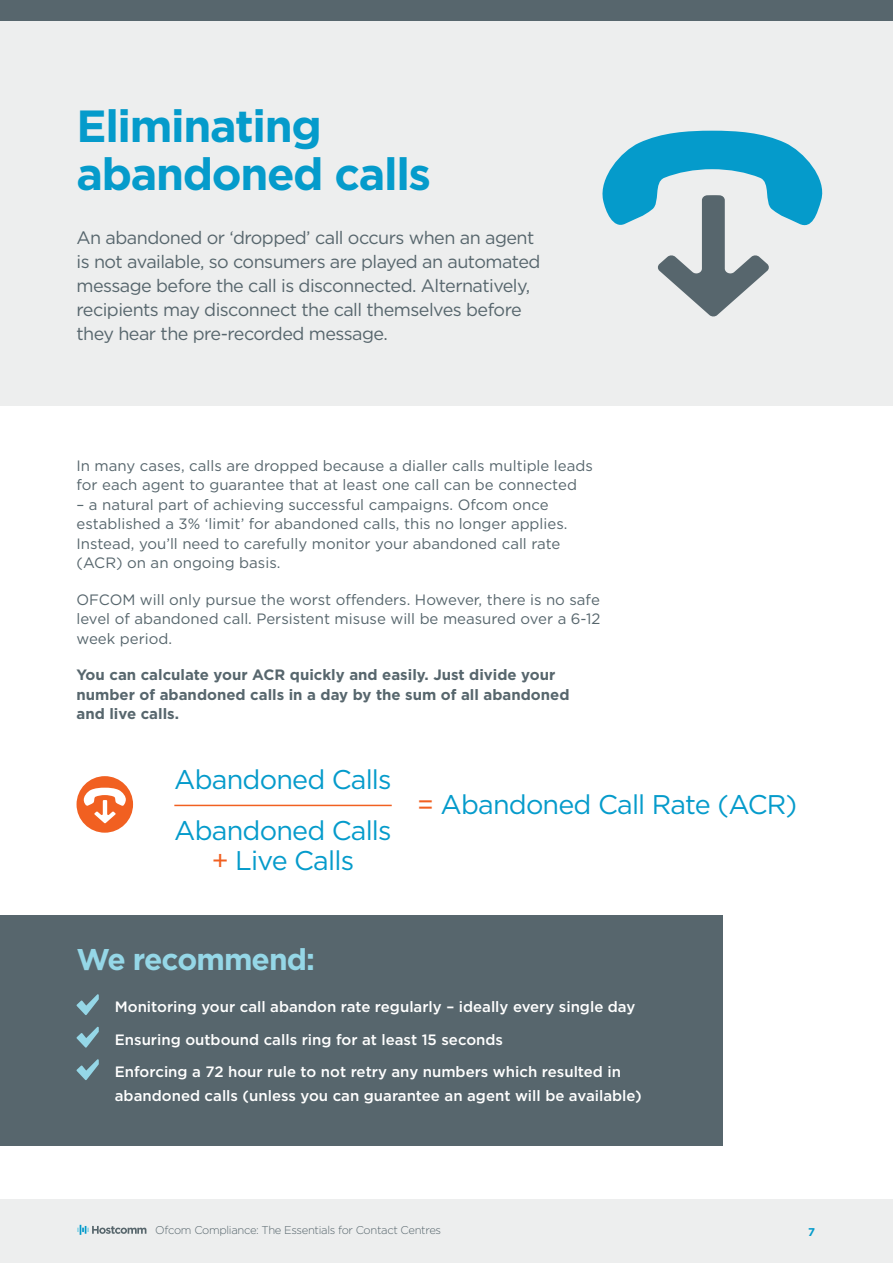
<style>
.page{position:relative;width:893px;height:1263px;background:#fff}
.page>*{position:absolute;margin:0;border:0;box-sizing:border-box;transform-origin:0 0}
.t1{font:700 45px/48px "Gotham";letter-spacing:-.03em;color:#059bcb}
.t2{font:700 30px "Gotham";letter-spacing:-.03em;color:#95d7e7}
.t3{font:27px/51.3px "Gotham";letter-spacing:-.03em;color:#059bcb}
.t4{font:18px/24px "Gotham";letter-spacing:-.03em;color:#57666d}
.t5{font:15px/19.5px "Gotham";color:#57666d}
.t6{font:500 15px/32.5px "Gotham";color:#fff}
.t7{font:700 15px/19.5px "Gotham";color:#57666d}
.t8{font:300 11.25px "Gotham";letter-spacing:-.03em;color:#57666d}
.t9{font:700 11.25px "Gotham";color:#059bcb}
.s1{color:#f16021}
</style>
<div class="page">
<div style="left:0;top:1199px;width:893px;height:64px;background:#edeeee"></div>
<svg style="left:77px;top:1225px;width:69px;height:10px"></svg>
<div style="left:0;top:0;width:893px;height:21px;background:#57666d"></div>
<div style="left:0;top:21px;width:893px;height:384px;background:#edeeee"></div>
<div style="left:0;top:915px;width:723px;height:230px;background:#57666d"></div>
<svg style="left:76px;top:994px;width:23px;height:21px"></svg>
<svg style="left:76px;top:1027px;width:23px;height:20px"></svg>
<svg style="left:76px;top:1059px;width:23px;height:21px"></svg>
<div style="left:77px;top:776px;width:56px;height:57px;background:#f16021;border-radius:50%"></div>
<svg style="left:83px;top:788px;width:44px;height:35px"></svg>
<hr style="left:174px;top:805px;width:218px;height:1px;background:#f16021">
<svg style="left:602px;top:131px;width:221px;height:186px"></svg>
<h1 class="t1" style="left:77px;top:105px;width:356px">Eliminating abandoned calls</h1>
<p class="t4" style="left:77px;top:227px;width:465px">An abandoned or ‘dropped’ call occurs when an agent is not available, so consumers are played an automated message before the call is disconnected. Alternatively, recipients may disconnect the call themselves before they hear the pre-recorded message.</p>
<p class="t5" style="left:77px;top:456px;width:518px">In many cases, calls are dropped because a dialler calls multiple leads for each agent to guarantee that at least one call can be connected</p>
<p class="t5" style="left:77px;top:495px;width:492px">– a natural part of achieving successful campaigns. Ofcom once established a 3% ‘limit’ for abandoned calls, this no longer applies.<br>Instead, you’ll need to carefully monitor your abandoned call rate (ACR) on an ongoing basis.</p>
<p class="t5" style="left:77px;top:590px;width:526px;text-align:justify">OFCOM will only pursue the worst ofenders. However, there is no safe level of abandoned call. Persistent misuse will be measured over a 6-12 week period.</p>
<p class="t7" style="left:77px;top:666px;width:494px">You can calculate your ACR quickly and easily. Just divide your number of abandoned calls in a day by the sum of all abandoned and live calls.</p>
<h3 class="t3" style="left:174px;top:755px;width:219px">Abandoned Calls<br>Abandoned Calls</h3>
<h3 class="t3" style="left:212px;top:836px;width:144px"><span class="s1">+</span> Live Calls</h3>
<h3 class="t3" style="left:417px;top:780px;width:382px"><span class="s1">=</span> Abandoned Call Rate (ACR)</h3>
<h2 class="t2" style="left:77px;top:946px;width:240px">We recommend:</h2>
<p class="t6" style="left:115px;top:991px;width:522px">Monitoring your call abandon rate regularly – ideally every single day<br>Ensuring outbound calls ring for at least 15 seconds<br>Enforcing a 72 hour rule to not retry any numbers which resulted in</p>
<p class="t6" style="left:115px;top:1080px;width:528px">abandoned calls (unless you can guarantee an agent will be available)</p>
<p class="t8" style="left:155px;top:1225px;width:287px">Ofcom Compliance: The Essentials for Contact Centres</p>
<p class="t9" style="left:808px;top:1227px;width:8px">7</p>
</div>
